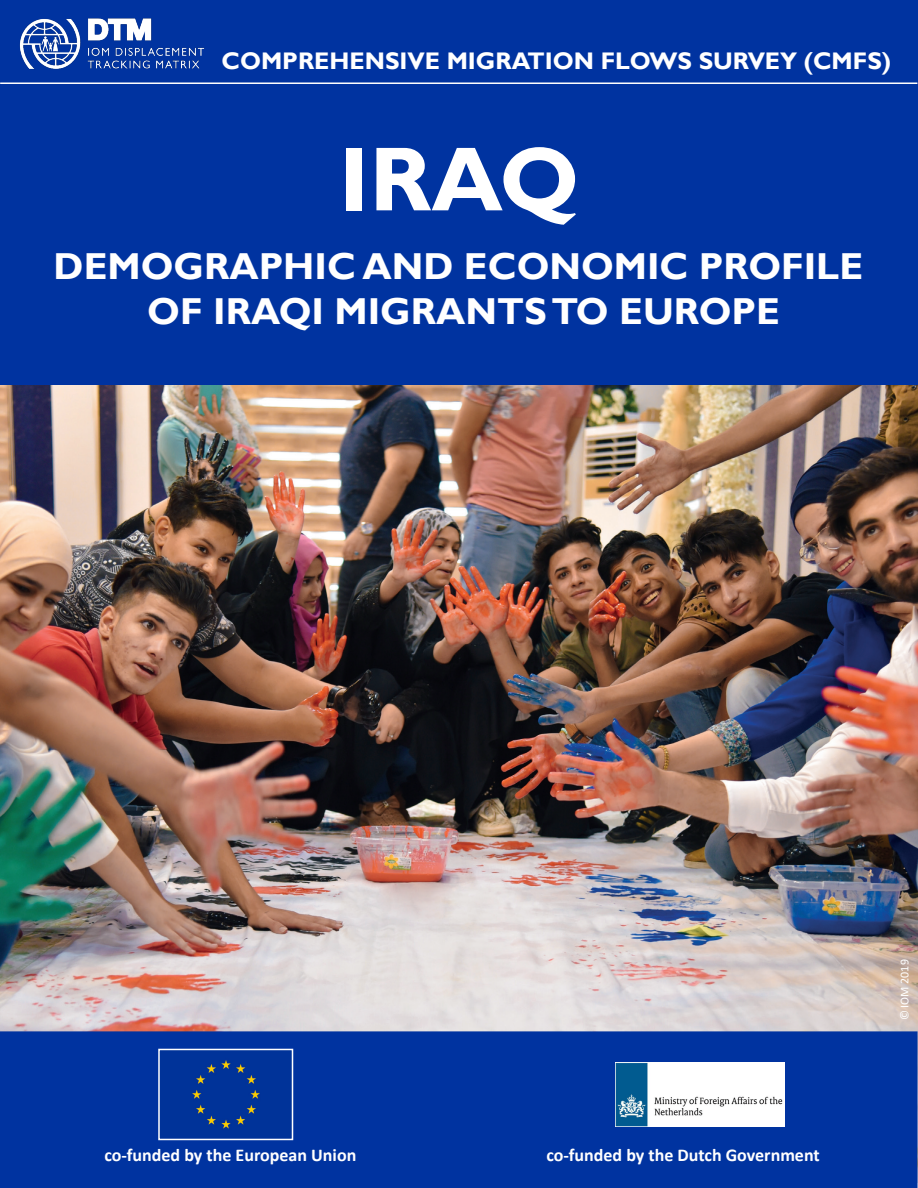
<style>
.page{position:relative;width:918px;height:1188px;background:#fff}
.page>*{position:absolute;margin:0;border:0;box-sizing:border-box;transform-origin:0 0}
.t1{font:700 91.5px "Gill Sans";color:#fff}
.t2{font:700 37.5px "Gill Sans";color:#fff}
.t3{font:700 24px "Gill Sans";color:#fff}
.t4{font:700 18px "Calibri";color:#fff}
.t5{font:12px "Calibri";color:#fff}
</style>
<div class="page">
<img style="left:0;top:367px;width:918px;height:664px">
<div style="left:0;top:0;width:917px;height:385px;background:#0033a0"></div>
<div style="left:0;top:1032px;width:917px;height:155px;background:#0033a0"></div>
<div style="left:0;top:1031px;width:918px;height:157px;border:2px solid #0033a0"></div>
<img style="left:192px;top:1060px;width:68px;height:69px">
<div style="left:158px;top:1049px;width:135px;height:91px;border:2px solid #fff"></div>
<img style="left:19px;top:18px;width:186px;height:51px">
<hr style="left:0;top:82px;width:917px;height:2px;background:#fff">
<img style="left:615px;top:1062px;width:169px;height:65px">
<p class="t3" style="left:222px;top:46px;width:671px">COMPREHENSIVE MIGRATION FLOWS SURVEY (CMFS)</p>
<p class="t1" style="left:339px;top:124px;width:242px">IRAQ</p>
<p class="t2" style="left:54px;top:244px;width:811px">DEMOGRAPHIC AND ECONOMIC PROFILE</p>
<p class="t2" style="left:147px;top:289px;width:634px">OF IRAQI MIGRANTS TO EUROPE</p>
<p class="t4" style="left:104px;top:1142px;width:253px">co-funded by the European Union</p>
<p class="t4" style="left:546px;top:1142px;width:275px">co-funded by the Dutch Government</p>
<p class="t5" style="left:896px;top:1020px;width:62px;rotate:-90deg">© IOM 2019</p>
</div>
